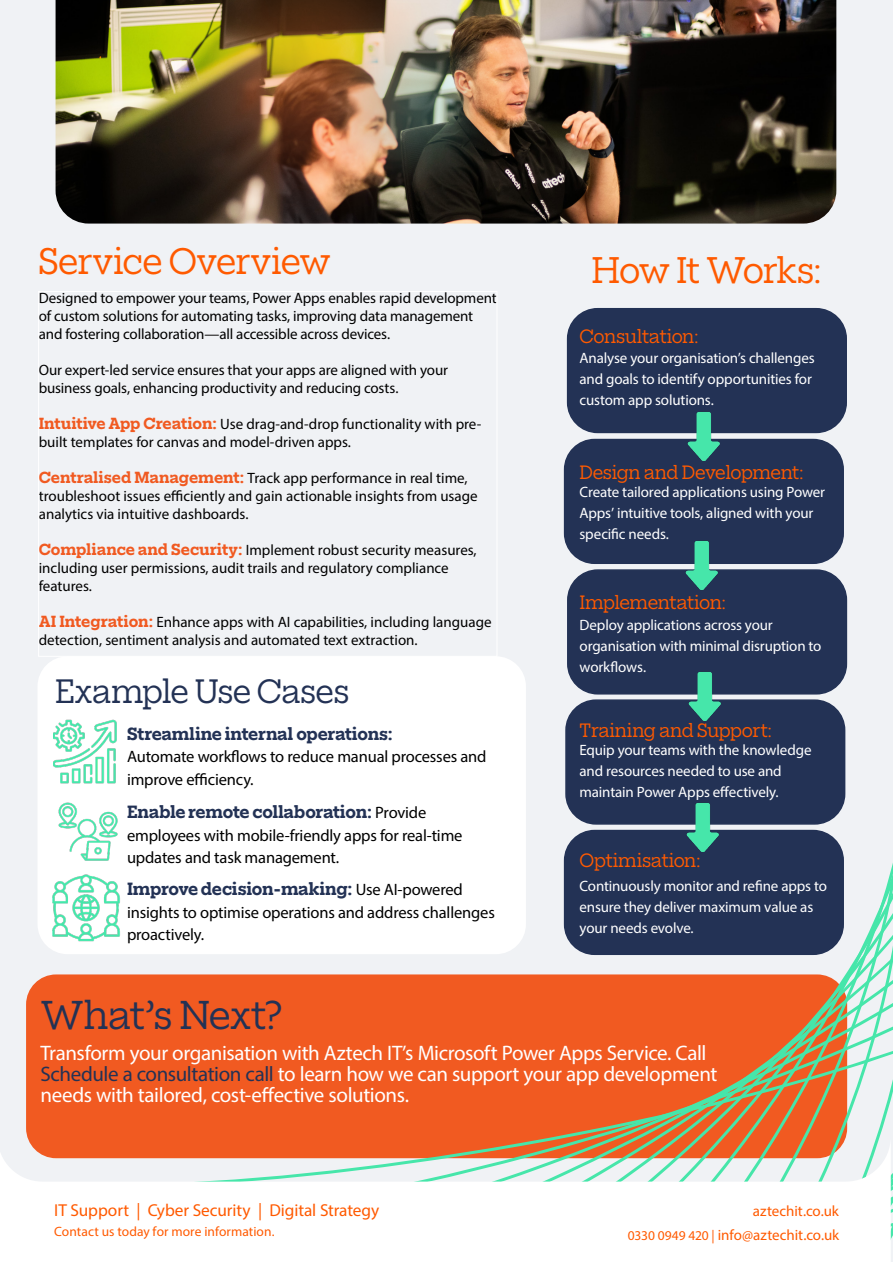
<style>
.page{position:relative;width:893px;height:1263px;background:#fff}
.page>*{position:absolute;margin:0;border:0;box-sizing:border-box;transform-origin:0 0}
.t1{font:37.5px "Elizeth";letter-spacing:-.02em;color:#233255}
.t2{font:34.5px "Elizeth";letter-spacing:-.025em;color:#ff5a00}
.t3{font:31.5px "Elizeth";letter-spacing:-.025em;color:#233255}
.t4{font:21px/21px "Myriad Pro";letter-spacing:-.02em;color:#fff}
.t5{font:18px "Elizeth";letter-spacing:-.02em;color:#ff5a00}
.t6{font:17.25px "Myriad Pro";letter-spacing:-.005em;color:#ff5a00}
.t7{font:16.5px/22.5px "Myriad Pro";letter-spacing:-.01em;color:#000}
.t8{font:15px/18px "Myriad Pro";color:#000}
.t9{font:15px/21px "Myriad Pro";letter-spacing:-.01em;color:#fff}
.t10{font:15px "Myriad Pro";color:#ff5a00}
.t11{font:13.5px "Myriad Pro";letter-spacing:.005em;color:#ff5a00}
.s1{font-family:"Elizeth";font-weight:700;color:#f15a21}
.s2{font-family:"Elizeth";font-weight:700;color:#233255}
.s3{color:#233255}
.s4{font-size:13.5px}
</style>
<div class="page">
<div style="left:0;top:0;width:893px;height:1261px;background:#f0f2f5"></div>
<div style="left:26px;top:974px;width:821px;height:184px;background:#f15a21;border-radius:30px"></div>
<svg style="left:170px;top:819px;width:723px;height:156px"></svg>
<div style="left:38px;top:656px;width:488px;height:298px;background:#fff;border-radius:30px"></div>
<svg style="left:260px;top:963px;width:633px;height:299px"></svg>
<svg style="left:0;top:1136px;width:891px;height:126px;fill:#fff"></svg>
<img style="left:58px;top:802px;width:60px;height:59px">
<div style="left:565px;top:439px;width:278px;height:124px;background:#233255;border-radius:30px"></div>
<div style="left:564px;top:439px;width:280px;height:125px;border:2px solid #233255;border-radius:30px"></div>
<div style="left:568px;top:309px;width:278px;height:123px;background:#233255;border-radius:30px"></div>
<div style="left:567px;top:308px;width:280px;height:125px;border:2px solid #233255;border-radius:30px"></div>
<img style="left:682px;top:412px;width:48px;height:49px">
<div style="left:568px;top:570px;width:278px;height:124px;background:#233255;border-radius:30px"></div>
<div style="left:567px;top:569px;width:280px;height:125px;border:2px solid #233255;border-radius:30px"></div>
<img style="left:680px;top:541px;width:48px;height:49px">
<div style="left:566px;top:700px;width:279px;height:124px;background:#233255;border-radius:30px"></div>
<div style="left:565px;top:699px;width:280px;height:126px;border:2px solid #233255;border-radius:30px"></div>
<div style="left:565px;top:830px;width:278px;height:124px;background:#233255;border-radius:30px"></div>
<div style="left:564px;top:830px;width:280px;height:125px;border:2px solid #233255;border-radius:30px"></div>
<img style="left:683px;top:672px;width:48px;height:49px">
<img style="left:681px;top:803px;width:48px;height:49px">
<img style="left:54px;top:719px;width:63px;height:65px">
<img style="left:52px;top:874px;width:68px;height:68px">
<img style="left:56px;top:0;width:780px;height:224px">
<img style="left:492px;top:3px;width:29px;height:213px">
<img style="left:128px;top:0;width:364px;height:224px">
<p class="t2" style="left:39px;top:237px;width:294px">Service Overview</p>
<p class="t2" style="left:591px;top:246px;width:233px">How It Works:</p>
<p class="t8" style="left:39px;top:289px;width:459px">Designed to empower your teams, Power Apps enables rapid development of custom solutions for automating tasks, improving data management and fostering collaboration—all accessible across devices.</p>
<p class="t8" style="left:39px;top:361px;width:411px">Our expert-led service ensures that your apps are aligned with your business goals, enhancing productivity and reducing costs.</p>
<p class="t8" style="left:39px;top:415px;width:444px"><span class="s1">Intuitive App Creation:</span> Use drag-and-drop functionality with pre&shy;built templates for canvas and model-driven apps.</p>
<p class="t8" style="left:39px;top:469px;width:440px"><span class="s1">Centralised Management:</span> Track app performance in real time, troubleshoot issues efficiently and gain actionable insights from usage analytics via intuitive dashboards.</p>
<p class="t8" style="left:39px;top:541px;width:439px"><span class="s1">Compliance and Security:</span> Implement robust security measures, including user permissions, audit trails and regulatory compliance features.</p>
<p class="t8" style="left:39px;top:613px;width:454px"><span class="s1">AI Integration:</span> Enhance apps with AI capabilities, including language detection, sentiment analysis and automated text extraction.</p>
<p class="t3" style="left:55px;top:668px;width:296px">Example Use Cases</p>
<p class="t7" style="left:127px;top:722px;width:361px"><span class="s2">Streamline internal operations:<br></span>Automate workflows to reduce manual processes and improve efficiency.</p>
<p class="t7" style="left:127px;top:801px;width:337px"><span class="s2">Enable remote collaboration:</span> Provide employees with mobile-friendly apps for real-time updates and task management.</p>
<p class="t7" style="left:127px;top:878px;width:369px"><span class="s2">Improve decision-making:</span> Use AI-powered insights to optimise operations and address challenges proactively.</p>
<p class="t1" style="left:40px;top:988px;width:243px">What’s Next?</p>
<p class="t5" style="left:580px;top:323px;width:121px">Consultation:</p>
<p class="t9" style="left:580px;top:347px;width:237px">Analyse your organisation’s challenges and goals to identify opportunities for custom app solutions.</p>
<p class="t5" style="left:580px;top:460px;width:226px">Design and Development:</p>
<p class="t9" style="left:580px;top:481px;width:247px">Create tailored applications using Power<br>Apps’ intuitive tools, aligned with your specific needs.</p>
<p class="t5" style="left:580px;top:590px;width:148px">Implementation:</p>
<p class="t9" style="left:580px;top:614px;width:243px">Deploy applications across your organisation with minimal disruption to workflows.</p>
<p class="t5" style="left:580px;top:717px;width:194px">Training and Support:</p>
<p class="t9" style="left:580px;top:739px;width:234px">Equip your teams with the knowledge and resources needed to use and maintain Power Apps effectively.</p>
<p class="t5" style="left:580px;top:847px;width:123px">Optimisation:</p>
<p class="t9" style="left:580px;top:875px;width:249px">Continuously monitor and refine apps to ensure they deliver maximum value as your needs evolve.</p>
<p class="t4" style="left:40px;top:1042px;width:678px">Transform your organisation with Aztech IT’s Microsoft Power Apps Service. Call<br><span class="s3">Schedule a consultation call</span> to learn how we can support your app development needs with tailored, cost-effective solutions.</p>
<p class="t6" style="left:54px;top:1200px;width:327px">IT Support | Cyber Security | Digital Strategy</p>
<p class="t10" style="left:753px;top:1202px;width:88px">aztechit.co.uk</p>
<p class="t11" style="left:54px;top:1223px;width:222px">Contact us today for more information.</p>
<p class="t10" style="left:628px;top:1225px;width:213px"><span class="s4">0330 0949 420 |</span> info@aztechit.co.uk</p>
</div>
